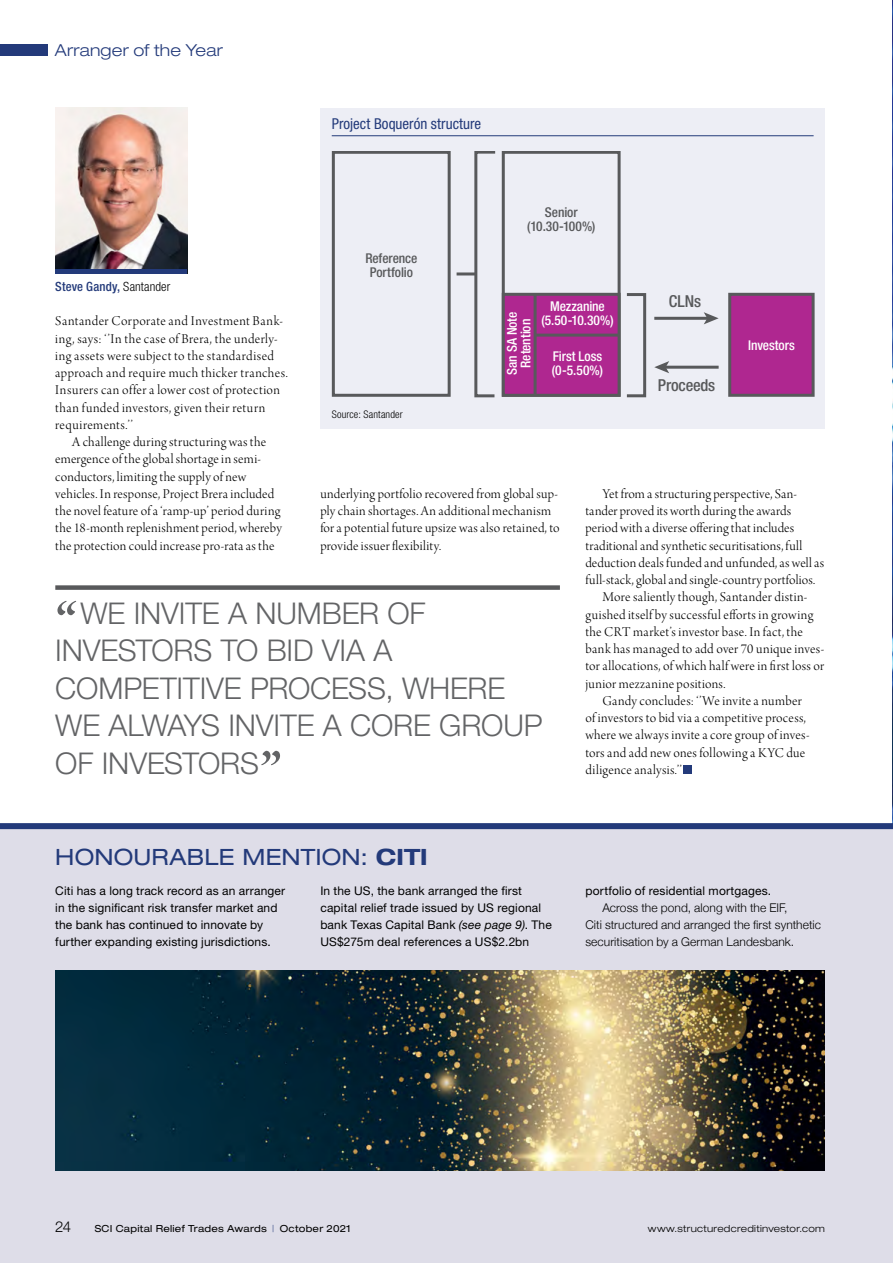
<style>
.page{position:relative;width:893px;height:1263px;background:#fff}
.page>*{position:absolute;margin:0;border:0;box-sizing:border-box;transform-origin:0 0}
.t1{font:300 30px/37.5px "Helvetica Neue LT Pro";letter-spacing:-.005em;color:#636466}
.t2{font:expanded 22.5px "Helvetica Neue LT Pro";letter-spacing:.01em;color:#233a7a}
.t3{font:300 expanded 16.5px "Helvetica Neue LT Pro";letter-spacing:.01em;color:#233a7a}
.t4{font:500 condensed 16.5px "Helvetica Neue LT Pro";letter-spacing:-.01em;color:#58595b}
.t5{font:condensed 15px "Helvetica Neue LT Pro";letter-spacing:.005em;color:#233a7a}
.t6{font:300 15px "Helvetica Neue LT Pro";color:#000}
.t7{font:14.25px/17.2px "Arno Pro Light Display";letter-spacing:.02em;color:#000}
.t8{font:500 condensed 13.5px/13.5px "Helvetica Neue LT Pro";letter-spacing:-.005em;color:#fff;text-align:center}
.t9{font:500 condensed 13.5px/13.5px "Helvetica Neue LT Pro";letter-spacing:-.005em;color:#58595b;text-align:center}
.t10{font:500 condensed 12.75px "Helvetica Neue LT Pro";letter-spacing:.01em;color:#233a7a}
.t11{font:12px/17.2px "Helvetica Neue LT Pro";letter-spacing:.015em;color:#000}
.t12{font:300 12px/17.2px "Helvetica Neue";letter-spacing:.005em;color:#000}
.t13{font:300 condensed 10.5px "Helvetica Neue LT Pro";letter-spacing:.015em;color:#000}
.t14{font:expanded 9.75px "Helvetica Neue LT Pro";letter-spacing:.025em;color:#000}
.t15{font:300 expanded 9.75px "Helvetica Neue LT Pro";letter-spacing:.03em;color:#000}
.s1{font-weight:300;color:#000}
.s2{font-family:"Arno Pro Bold Display";font-weight:400;font-size:61.5px}
.s3{font-weight:700}
.s4{font-style:italic}
.s5{font-weight:300;color:#233a7a}
</style>
<div class="page">
<img style="left:892px;top:0;width:1px;height:823px">
<div style="left:683px;top:765px;width:9px;height:9px;background:#233a7a"></div>
<div style="left:55px;top:585px;width:505px;height:5px;background:#58595b"></div>
<div style="left:0;top:826px;width:893px;height:437px;background:#dedde8"></div>
<div style="left:0;top:823px;width:893px;height:6px;background:#233a7a"></div>
<img style="left:55px;top:108px;width:132px;height:161px">
<hr style="left:55px;top:269px;width:132px;height:4px;background:#233a7a">
<img style="left:55px;top:971px;width:770px;height:200px">
<div style="left:320px;top:108px;width:505px;height:321px;background:#edeef5"></div>
<div style="left:332px;top:151px;width:119px;height:246px;border:3px solid #58595b"></div>
<div style="left:502px;top:151px;width:119px;height:246px;border:3px solid #58595b"></div>
<hr style="left:654px;top:317px;width:54px;height:3px;background:#58595b">
<svg style="left:704px;top:312px;width:15px;height:12px"></svg>
<hr style="left:665px;top:366px;width:54px;height:3px;background:#58595b">
<svg style="left:654px;top:361px;width:15px;height:12px"></svg>
<svg style="left:473px;top:151px;width:23px;height:246px"></svg>
<hr style="left:457px;top:272px;width:19px;height:3px;background:#58595b">
<div style="left:625px;top:293px;width:21px;height:104px;border:3px solid #58595b"></div>
<div style="left:503px;top:294px;width:116px;height:101px;background:#af2790"></div>
<div style="left:502px;top:293px;width:119px;height:104px;border:3px solid #58595b"></div>
<div style="left:730px;top:294px;width:83px;height:101px;background:#af2790"></div>
<div style="left:728px;top:293px;width:87px;height:104px;border:3px solid #58595b"></div>
<hr style="left:534px;top:294px;width:3px;height:101px;background:#58595b">
<hr style="left:535px;top:334px;width:83px;height:3px;background:#58595b">
<hr style="left:332px;top:135px;width:482px;height:1px;background:#233a7a">
<div style="left:0;top:44px;width:48px;height:12px;background:#233a7a"></div>
<p class="t3" style="left:55px;top:40px;width:169px">Arranger of the Year</p>
<p class="t10" style="left:55px;top:279px;width:117px">Steve Gandy, <span class="s1">Santander</span></p>
<p class="t5" style="left:332px;top:115px;width:151px">Project Boquerón structure</p>
<p class="t9" style="left:365px;top:252px;width:54px">Reference<br>Portfolio</p>
<p class="t9" style="left:527px;top:205px;width:70px">Senior (10.30-100%)</p>
<p class="t4" style="left:669px;top:292px;width:34px">CLNs</p>
<p class="t8" style="left:541px;top:299px;width:74px">Mezzanine (5.50-10.30%)</p>
<p class="t8" style="left:505px;top:375px;width:65px;rotate:-90deg">San SA Note<br>Retention</p>
<p class="t7" style="left:55px;top:313px;width:229px">Santander Corporate and Investment Bank-</p>
<p class="t7" style="left:55px;top:331px;width:224px">ing, says: ‘’In the case of Brera, the underly-</p>
<p class="t7" style="left:55px;top:348px;width:220px">ing assets were subject to the standardised</p>
<p class="t7" style="left:55px;top:365px;width:234px">approach and require much thicker tranches.</p>
<p class="t7" style="left:55px;top:382px;width:226px">Insurers can offer a lower cost of protection</p>
<p class="t7" style="left:55px;top:400px;width:212px">than funded investors, given their return</p>
<p class="t7" style="left:55px;top:417px;width:79px">requirements.’’</p>
<p class="t7" style="left:72px;top:434px;width:195px">A challenge during structuring was the</p>
<p class="t7" style="left:55px;top:451px;width:207px">emergence of the global shortage in semi-</p>
<p class="t7" style="left:55px;top:469px;width:192px">conductors, limiting the supply of new</p>
<p class="t7" style="left:55px;top:486px;width:221px">vehicles. In response, Project Brera included</p>
<p class="t7" style="left:55px;top:503px;width:227px">the novel feature of a ‘ramp-up’ period during</p>
<p class="t7" style="left:55px;top:520px;width:228px">the 18-month replenishment period, whereby</p>
<p class="t7" style="left:55px;top:538px;width:221px">the protection could increase pro-rata as the</p>
<p class="t8" style="left:748px;top:338px;width:48px">Investors</p>
<p class="t8" style="left:552px;top:350px;width:52px;text-align:left">First Loss (0-5.50%)</p>
<p class="t4" style="left:658px;top:376px;width:59px">Proceeds</p>
<p class="t13" style="left:332px;top:408px;width:73px">Source: Santander</p>
<p class="t7" style="left:602px;top:486px;width:196px">Yet from a structuring perspective, San-</p>
<p class="t7" style="left:585px;top:503px;width:207px">tander proved its worth during the awards</p>
<p class="t7" style="left:585px;top:520px;width:210px">period with a diverse offering that includes</p>
<p class="t7" style="left:585px;top:538px;width:218px">traditional and synthetic securitisations, full</p>
<p class="t7" style="left:585px;top:555px;width:240px">deduction deals funded and unfunded, as well as</p>
<p class="t7" style="left:585px;top:572px;width:231px">full-stack, global and single-country portfolios.</p>
<p class="t7" style="left:602px;top:589px;width:207px">More saliently though, Santander distin-</p>
<p class="t7" style="left:585px;top:607px;width:229px">guished itself by successful efforts in growing</p>
<p class="t7" style="left:585px;top:624px;width:219px">the CRT market’s investor base. In fact, the</p>
<p class="t7" style="left:585px;top:641px;width:240px">bank has managed to add over 70 unique inves-</p>
<p class="t7" style="left:585px;top:658px;width:240px">tor allocations, of which half were in first loss or</p>
<p class="t7" style="left:585px;top:676px;width:142px">junior mezzanine positions.</p>
<p class="t7" style="left:602px;top:693px;width:201px">Gandy concludes: ‘’We invite a number</p>
<p class="t7" style="left:585px;top:710px;width:222px">of investors to bid via a competitive process,</p>
<p class="t7" style="left:585px;top:727px;width:226px">where we always invite a core group of inves-</p>
<p class="t7" style="left:585px;top:745px;width:221px">tors and add new ones following a KYC due</p>
<p class="t7" style="left:585px;top:762px;width:98px">diligence analysis.’’</p>
<p class="t7" style="left:320px;top:486px;width:241px">underlying portfolio recovered from global sup&shy;ply chain shortages. An additional mechanism for a potential future upsize was also retained, to provide issuer flexibility.</p>
<h1 class="t1" style="left:55px;top:594px;width:489px"><span class="s2">“</span>WE INVITE A NUMBER OF<br>INVESTORS TO BID VIA A<br>COMPETITIVE PROCESS, WHERE<br>WE ALWAYS INVITE A CORE GROUP<br>OF INVESTORS <span class="s2">”</span></h1>
<h2 class="t2" style="left:55px;top:844px;width:374px">HONOURABLE MENTION: <span class="s3">CITI</span></h2>
<p class="t11" style="left:55px;top:881px;width:231px">Citi has a long track record as an arranger in the significant risk transfer market and the bank has continued to innovate by further expanding existing jurisdictions.</p>
<p class="t11" style="left:320px;top:881px;width:233px">In the US, the bank arranged the first capital relief trade issued by US regional bank Texas Capital Bank <span class="s4">(see page 9)</span>. The US$275m deal references a US$2.2bn</p>
<p class="t11" style="left:585px;top:881px;width:187px">portfolio of residential mortgages.</p>
<p class="t12" style="left:585px;top:898px;width:237px;text-indent:17px">Across the pond, along with the EIF,<br>Citi structured and arranged the first synthetic securitisation by a German Landesbank.</p>
<p class="t6" style="left:55px;top:1218px;width:17px">24</p>
<p class="t14" style="left:95px;top:1223px;width:257px">SCI Capital Relief Trades Awards <span class="s5">|</span> October 2021</p>
<p class="t15" style="left:648px;top:1223px;width:179px">www.structuredcreditinvestor.com</p>
</div>
